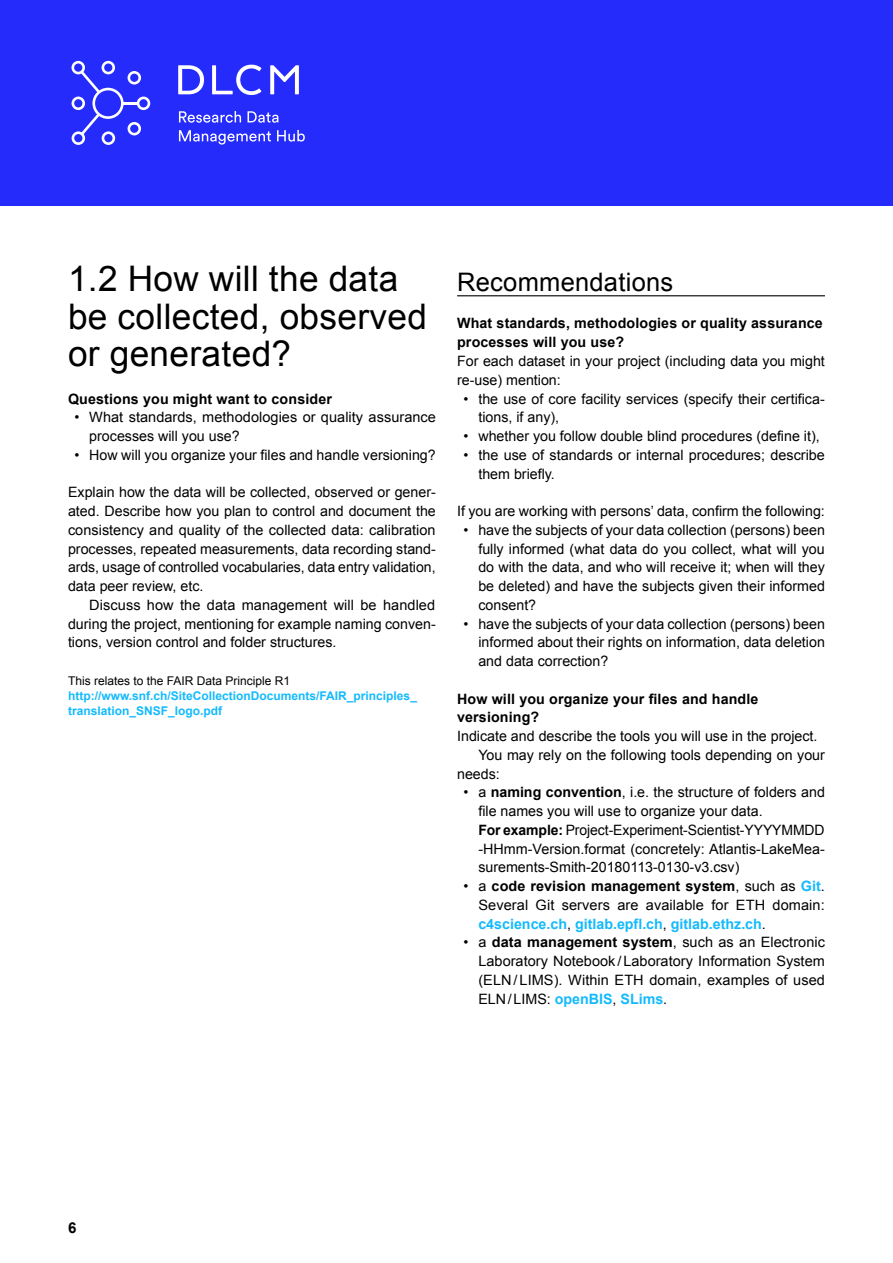
<style>
.page{position:relative;width:893px;height:1263px;background:#fff}
.page>*{position:absolute;margin:0;border:0;box-sizing:border-box;transform-origin:0 0}
.t1{font:35.25px/37.5px "Arial";letter-spacing:.01em;color:#000}
.t2{font:25.5px "Arial";letter-spacing:.01em;color:#000}
.t3{font:700 15px "Arial";color:#000}
.t4{font:14.25px/18.8px "Arial";color:#000;text-align:justify}
.t5{font:700 14.25px/18.8px "Arial";letter-spacing:.01em;color:#000}
.t6{font:700 12px/15px "Arial";color:#14bafd}
.t7{font:12px "Arial";color:#000}
.s1{font-weight:700}
.s2{font-weight:700;color:#14bafd}
</style>
<div class="page">
<div style="left:0;top:0;width:893px;height:206px;background:#252bfb"></div>
<svg style="left:71px;top:61px;width:79px;height:84px"></svg>
<svg style="left:179px;top:111px;width:62px;height:12px"></svg>
<svg style="left:248px;top:111px;width:31px;height:12px"></svg>
<svg style="left:179px;top:130px;width:92px;height:15px"></svg>
<svg style="left:277px;top:130px;width:28px;height:12px"></svg>
<svg style="left:178px;top:65px;width:26px;height:29px"></svg>
<svg style="left:212px;top:65px;width:49px;height:30px"></svg>
<svg style="left:270px;top:65px;width:29px;height:29px"></svg>
<hr style="left:457px;top:295px;width:368px;height:1px;background:#000">
<h1 class="t1" style="left:68px;top:260px;width:361px">1.2 How will the data be collected, observed or generated?</h1>
<p class="t5" style="left:68px;top:390px;width:265px">Questions you might want to consider</p>
<p class="t4" style="left:89px;top:408px;width:348px;text-indent:-15px">• What standards, methodologies or quality assurance processes will you use?</p>
<p class="t4" style="left:74px;top:445px;width:363px">• How will you organize your files and handle versioning?</p>
<p class="t4" style="left:68px;top:483px;width:369px">Explain how the data will be collected, observed or gener&shy;ated. Describe how you plan to control and document the consistency and quality of the collected data: calibration processes, repeated measurements, data recording stand&shy;ards, usage of controlled vocabularies, data entry validation, data peer review, etc.</p>
<p class="t4" style="left:68px;top:595px;width:369px;text-indent:21px">Discuss how the data management will be handled during the project, mentioning for example naming conven&shy;tions, version control and folder structures.</p>
<p class="t7" style="left:68px;top:673px;width:224px">This relates to the FAIR Data Principle R1</p>
<p class="t6" style="left:68px;top:688px;width:350px">http://www.snf.ch/SiteCollectionDocuments/FAIR_principles_ translation_SNSF_logo.pdf</p>
<h2 class="t2" style="left:457px;top:265px;width:218px">Recommendations</h2>
<p class="t5" style="left:457px;top:315px;width:367px">What standards, methodologies or quality assurance processes will you use?</p>
<p class="t4" style="left:457px;top:352px;width:369px">For each dataset in your project (including data you might re-use) mention:</p>
<p class="t4" style="left:478px;top:389px;width:348px;text-indent:-15px">• the use of core facility services (specify their certifica&shy;tions, if any),</p>
<p class="t4" style="left:463px;top:427px;width:358px">• whether you follow double blind procedures (define it),</p>
<p class="t4" style="left:478px;top:445px;width:348px;text-indent:-15px">• the use of standards or internal procedures; describe them briefly.</p>
<p class="t4" style="left:457px;top:502px;width:369px">If you are working with persons’ data, confirm the following:</p>
<p class="t4" style="left:478px;top:520px;width:348px;text-indent:-15px">• have the subjects of your data collection (persons) been fully informed (what data do you collect, what will you do with the data, and who will receive it; when will they be deleted) and have the subjects given their informed consent?</p>
<p class="t4" style="left:478px;top:614px;width:348px;text-indent:-15px">• have the subjects of your data collection (persons) been informed about their rights on information, data deletion and data correction?</p>
<p class="t5" style="left:457px;top:690px;width:303px">How will you organize your files and handle versioning?</p>
<p class="t4" style="left:457px;top:727px;width:362px">Indicate and describe the tools you will use in the project.</p>
<p class="t4" style="left:478px;top:745px;width:348px">You may rely on the following tools depending on your</p>
<p class="t4" style="left:457px;top:764px;width:44px">needs:</p>
<p class="t4" style="left:478px;top:783px;width:348px;text-align:left;text-indent:-15px">• a <span class="s1">naming convention</span>, i.e. the structure of folders and file names you will use to organize your data.<br><span class="s1">For example:</span> Project-Experiment-Scientist-YYYYMMDD -HHmm-Version.format (concretely: Atlantis-LakeMea&shy;surements-Smith-20180113-0130-v3.csv)</p>
<p class="t4" style="left:478px;top:877px;width:348px;text-indent:-15px">• a <span class="s1">code revision management system</span>, such as <span class="s2">Git</span>.<br>Several Git servers are available for ETH domain: <span class="s2">c4science.ch</span>, <span class="s2">gitlab.epfl.ch</span>, <span class="s2">gitlab.ethz.ch</span>.</p>
<p class="t4" style="left:478px;top:933px;width:348px;text-indent:-15px">• a <span class="s1">data management system</span>, such as an Electronic Laboratory Notebook /Laboratory Information System (ELN/LIMS). Within ETH domain, examples of used ELN/LIMS: <span class="s2">openBIS</span>, <span class="s2">SLims</span>.</p>
<p class="t3" style="left:68px;top:1217px;width:10px">6</p>
</div>
